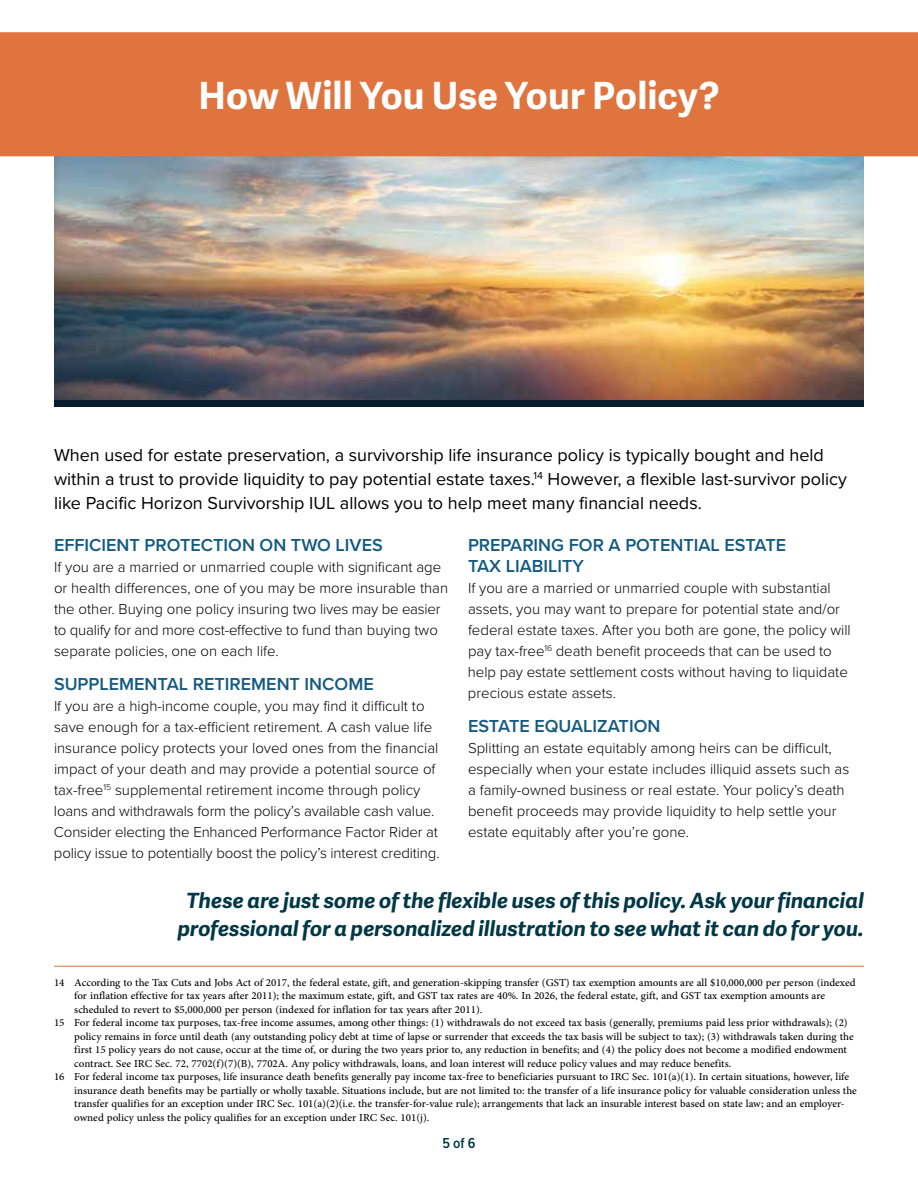
<style>
.page{position:relative;width:918px;height:1188px;background:#fff}
.page>*{position:absolute;margin:0;border:0;box-sizing:border-box;transform-origin:0 0}
.t1{font:700 37.5px "Adelle Sans";letter-spacing:.005em;color:#fff}
.t2{font:italic 700 21px/28.5px "Adelle Sans";color:#013846;text-align:center}
.t3{font:18px/24px "Proxima Nova";color:#000}
.t4{font:600 18px/21px "Proxima Nova";color:#145a81}
.t5{font:15px "Adobe Arabic";color:#000}
.t6{font:300 15px/21px "Proxima Nova";color:#000}
.t7{font:600 15px "Proxima Nova Cond";color:#013846}
</style>
<div class="page">
<img style="left:54px;top:156px;width:810px;height:244px">
<div style="left:0;top:32px;width:918px;height:124px;background:#df743e"></div>
<hr style="left:54px;top:966px;width:810px;height:1px;background:#df743e">
<div style="left:54px;top:400px;width:810px;height:7px;background:#071c2c"></div>
<h1 class="t1" style="left:198px;top:68px;width:523px">How Will You Use Your Policy?</h1>
<p class="t3" style="left:54px;top:443px;width:794px">When used for estate preservation, a survivorship life insurance policy is typically bought and held within a trust to provide liquidity to pay potential estate taxes.<sup>14</sup> However, a flexible last-survivor policy like Pacific Horizon Survivorship IUL allows you to help meet many financial needs.</p>
<p class="t4" style="left:54px;top:534px;width:330px">EFFICIENT PROTECTION ON TWO LIVES</p>
<p class="t6" style="left:54px;top:555px;width:396px">If you are a married or unmarried couple with significant age or health differences, one of you may be more insurable than the other. Buying one policy insuring two lives may be easier to qualify for and more cost-effective to fund than buying two separate policies, one on each life.</p>
<p class="t4" style="left:54px;top:673px;width:321px">SUPPLEMENTAL RETIREMENT INCOME</p>
<p class="t6" style="left:54px;top:695px;width:387px">If you are a high-income couple, you may find it difficult to save enough for a tax-efficient retirement. A cash value life insurance policy protects your loved ones from the financial impact of your death and may provide a potential source of tax-free<sup>15</sup> supplemental retirement income through policy loans and withdrawals form the policy’s available cash value.<br>Consider electing the Enhanced Performance Factor Rider at policy issue to potentially boost the policy’s interest crediting.</p>
<p class="t4" style="left:468px;top:534px;width:320px">PREPARING FOR A POTENTIAL ESTATE<br>TAX LIABILITY</p>
<p class="t6" style="left:468px;top:576px;width:384px">If you are a married or unmarried couple with substantial assets, you may want to prepare for potential state and/or federal estate taxes. After you both are gone, the policy will pay tax-free<sup>16</sup> death benefit proceeds that can be used to help pay estate settlement costs without having to liquidate precious estate assets.</p>
<p class="t4" style="left:468px;top:715px;width:194px">ESTATE EQUALIZATION</p>
<p class="t6" style="left:468px;top:737px;width:383px">Splitting an estate equitably among heirs can be difficult, especially when your estate includes illiquid assets such as a family-owned business or real estate. Your policy’s death benefit proceeds may provide liquidity to help settle your estate equitably after you’re gone.</p>
<h2 class="t2" style="left:178px;top:885px;width:688px">These are just some of the flexible uses of this policy. Ask your financial professional for a personalized illustration to see what it can do for you.</h2>
<p class="t5" style="left:54px;top:972px;width:803px">14 According to the Tax Cuts and Jobs Act of 2017, the federal estate, gift, and generation-skipping transfer (GST) tax exemption amounts are all $10,000,000 per person (indexed</p>
<p class="t5" style="left:74px;top:985px;width:752px">for inflation effective for tax years after 2011); the maximum estate, gift, and GST tax rates are 40%. In 2026, the federal estate, gift, and GST tax exemption amounts are</p>
<p class="t5" style="left:74px;top:999px;width:410px">scheduled to revert to $5,000,000 per person (indexed for inflation for tax years after 2011).</p>
<p class="t5" style="left:54px;top:1012px;width:795px">15 For federal income tax purposes, tax-free income assumes, among other things: (1) withdrawals do not exceed tax basis (generally, premiums paid less prior withdrawals); (2)</p>
<p class="t5" style="left:74px;top:1026px;width:781px">policy remains in force until death (any outstanding policy debt at time of lapse or surrender that exceeds the tax basis will be subject to tax); (3) withdrawals taken during the</p>
<p class="t5" style="left:74px;top:1039px;width:774px">first 15 policy years do not cause, occur at the time of, or during the two years prior to, any reduction in benefits; and (4) the policy does not become a modified endowment</p>
<p class="t5" style="left:74px;top:1053px;width:658px">contract. See IRC Sec. 72, 7702(f)(7)(B), 7702A. Any policy withdrawals, loans, and loan interest will reduce policy values and may reduce benefits.</p>
<p class="t5" style="left:54px;top:1066px;width:797px">16 For federal income tax purposes, life insurance death benefits generally pay income tax-free to beneficiaries pursuant to IRC Sec. 101(a)(1). In certain situations, however, life</p>
<p class="t5" style="left:74px;top:1080px;width:784px">insurance death benefits may be partially or wholly taxable. Situations include, but are not limited to: the transfer of a life insurance policy for valuable consideration unless the</p>
<p class="t5" style="left:74px;top:1093px;width:772px">transfer qualifies for an exception under IRC Sec. 101(a)(2)(i.e. the transfer-for-value rule); arrangements that lack an insurable interest based on state law; and an employer-</p>
<p class="t5" style="left:74px;top:1107px;width:357px">owned policy unless the policy qualifies for an exception under IRC Sec. 101(j).</p>
<p class="t7" style="left:442px;top:1131px;width:35px">5 of 6</p>
</div>
